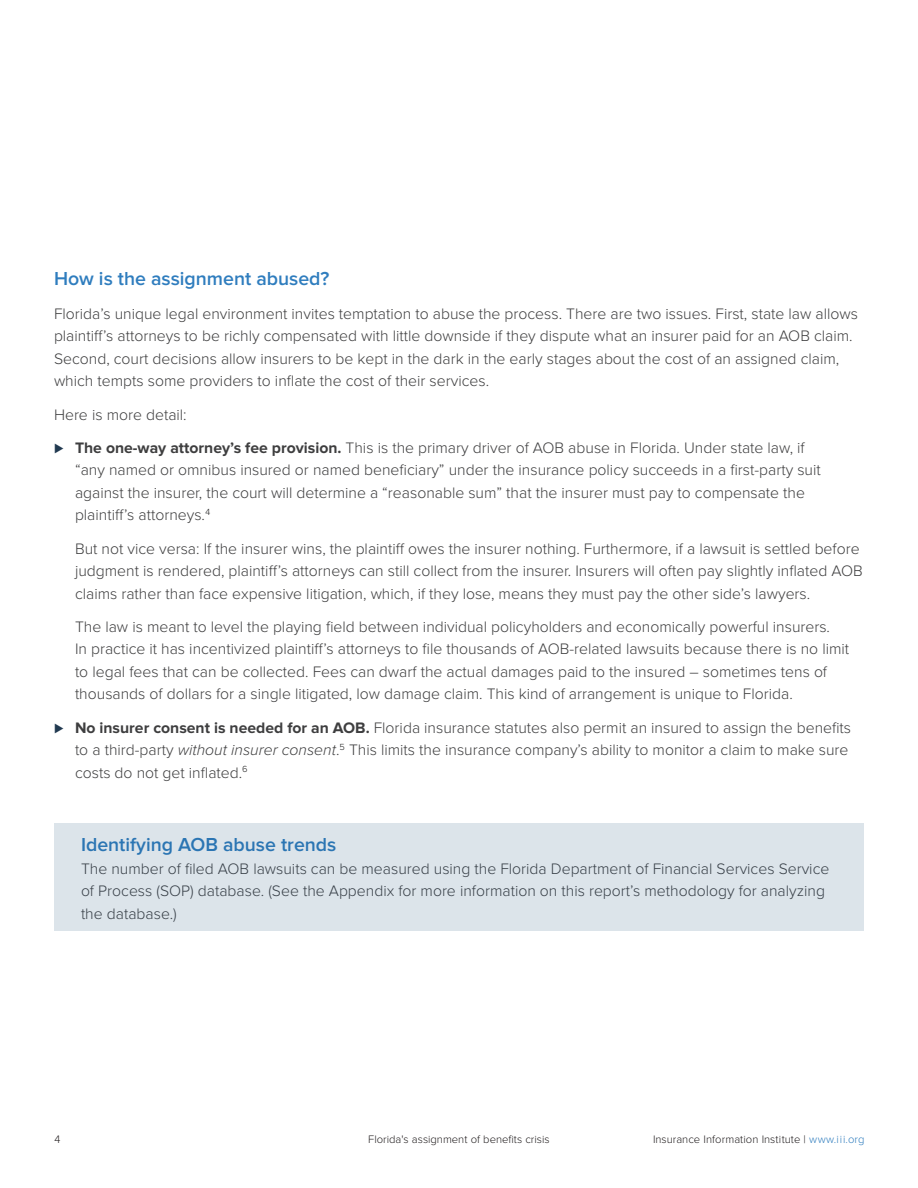
<style>
.page{position:relative;width:918px;height:1188px;background:#fff}
.page>*{position:absolute;margin:0;border:0;box-sizing:border-box;transform-origin:0 0}
.Text{font:600 19.5px "Proxima Nova";color:#2f7dbe}
.Subheads{font:600 19.5px "Proxima Nova";color:#2f7dbe}
.Bullet_dark_blue{font:300 15.75px/22.5px "Proxima Nova";color:#3e3e3f}
.Text-2{font:300 15.75px/22.5px "Proxima Nova";color:#3e3e3f}
.t1{font:300 11.25px "Proxima Nova";color:#231f20}
.s1{color:#213950}
.s2{font-weight:700}
.s3{font-style:italic}
.s4{color:#2f7dbe}
</style>
<div class="page">
<div style="left:54px;top:824px;width:810px;height:107px;background:#dce4ea"></div>
<p class="Text" style="left:54px;top:268px;width:277px">How is the assignment abused?</p>
<p class="Text-2" style="left:54px;top:302px;width:806px">Florida’s unique legal environment invites temptation to abuse the process. There are two issues. First, state law allows plaintiff’s attorneys to be richly compensated with little downside if they dispute what an insurer paid for an AOB claim.<br>Second, court decisions allow insurers to be kept in the dark in the early stages about the cost of an assigned claim, which tempts some providers to inflate the cost of their services.</p>
<p class="Text-2" style="left:54px;top:403px;width:134px">Here is more detail:</p>
<p class="Bullet_dark_blue" style="left:75px;top:436px;width:747px;text-indent:-21px"><span class="s1">⊲</span> <span class="s2">The one-way attorney’s fee provision.</span> This is the primary driver of AOB abuse in Florida. Under state law, if “any named or omnibus insured or named beneficiary” under the insurance policy succeeds in a first-party suit against the insurer, the court will determine a “reasonable sum” that the insurer must pay to compensate the plaintiff’s attorneys.<sup>4</sup></p>
<p class="Bullet_dark_blue" style="left:75px;top:537px;width:789px">But not vice versa: If the insurer wins, the plaintiff owes the insurer nothing. Furthermore, if a lawsuit is settled before judgment is rendered, plaintiff’s attorneys can still collect from the insurer. Insurers will often pay slightly inflated AOB claims rather than face expensive litigation, which, if they lose, means they must pay the other side’s lawyers.</p>
<p class="Bullet_dark_blue" style="left:75px;top:616px;width:776px">The law is meant to level the playing field between individual policyholders and economically powerful insurers.<br>In practice it has incentivized plaintiff’s attorneys to file thousands of AOB-related lawsuits because there is no limit to legal fees that can be collected. Fees can dwarf the actual damages paid to the insured – sometimes tens of thousands of dollars for a single litigated, low damage claim. This kind of arrangement is unique to Florida.</p>
<p class="Bullet_dark_blue" style="left:75px;top:716px;width:778px;text-indent:-21px"><span class="s1">⊲</span> <span class="s2">No insurer consent is needed for an AOB.</span> Florida insurance statutes also permit an insured to assign the benefits to a third-party <span class="s3">without insurer consent</span>.<sup>5</sup> This limits the insurance company’s ability to monitor a claim to make sure costs do not get inflated.<sup>6</sup></p>
<p class="Subheads" style="left:81px;top:834px;width:257px">Identifying AOB abuse trends</p>
<p class="Text-2" style="left:81px;top:857px;width:750px">The number of filed AOB lawsuits can be measured using the Florida Department of Financial Services Service of Process (SOP) database. (See the Appendix for more information on this report’s methodology for analyzing the database.)</p>
<p class="t1" style="left:54px;top:1133px;width:8px">4</p>
<p class="t1" style="left:368px;top:1133px;width:183px">Florida's assignment of benefits crisis</p>
<p class="t1" style="left:653px;top:1133px;width:213px">Insurance Information Institute | <span class="s4">www.iii.org</span></p>
</div>
